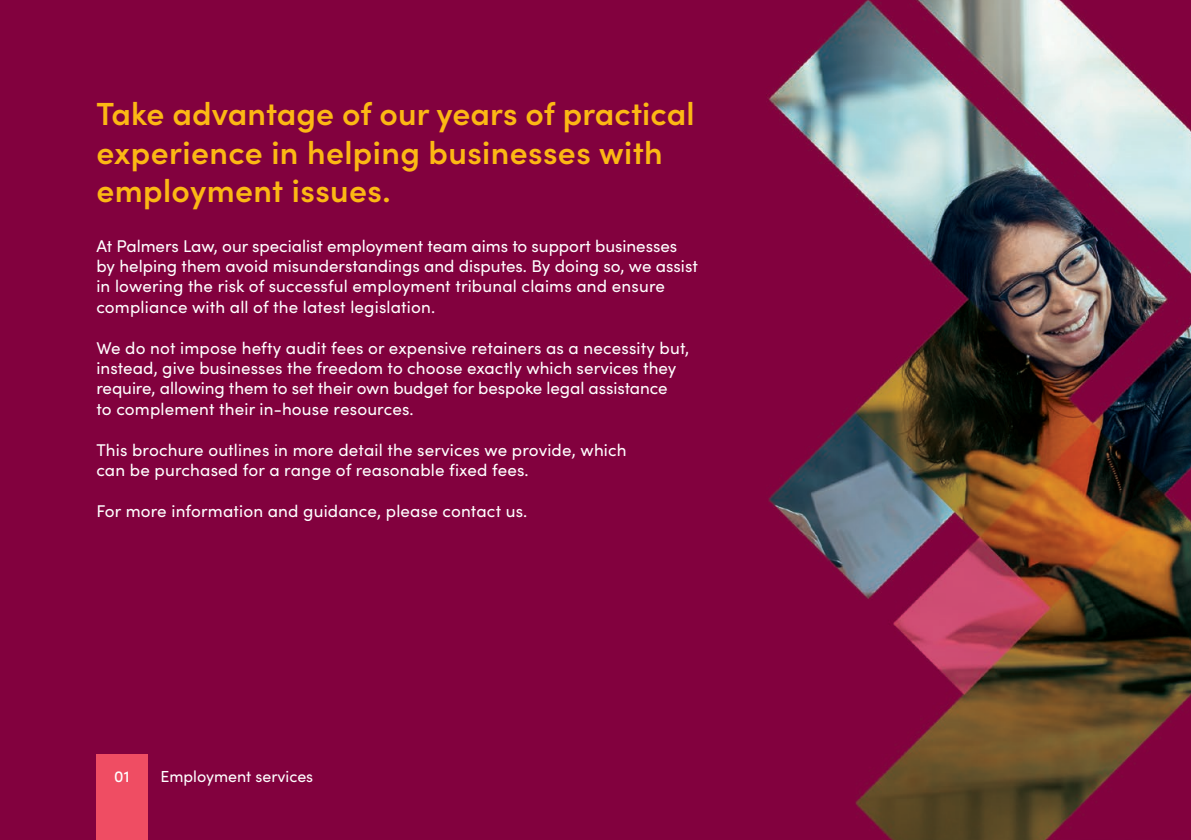
<style>
.page{position:relative;width:1191px;height:840px;background:#fff}
.page>*{position:absolute;margin:0;border:0;box-sizing:border-box;transform-origin:0 0}
.t1{font:600 32px/38.4px "Sofia Pro";letter-spacing:.01em;color:#fcb814}
.t2{font:17px/20.4px "Sofia Pro";letter-spacing:.005em;color:#fff}
.t3{font:16px "Sofia Pro";color:#fff}
.t4{font:500 16px "Sofia Pro";color:#fff}
</style>
<div class="page">
<img style="left:0;top:0;width:1191px;height:839px">
<div style="left:96px;top:754px;width:51px;height:85px;background:#ef4d63"></div>
<p class="t1" style="left:96px;top:92px;width:599px">Take advantage of our years of practical experience in helping businesses with employment issues.</p>
<p class="t2" style="left:96px;top:234px;width:603px">At Palmers Law, our specialist employment team aims to support businesses by helping them avoid misunderstandings and disputes. By doing so, we assist in lowering the risk of successful employment tribunal claims and ensure compliance with all of the latest legislation.</p>
<p class="t2" style="left:96px;top:336px;width:594px">We do not impose hefty audit fees or expensive retainers as a necessity but, instead, give businesses the freedom to choose exactly which services they require, allowing them to set their own budget for bespoke legal assistance<br>to complement their in-house resources.</p>
<p class="t2" style="left:96px;top:438px;width:532px">This brochure outlines in more detail the services we provide, which can be purchased for a range of reasonable fixed fees.</p>
<p class="t2" style="left:96px;top:499px;width:432px">For more information and guidance, please contact us.</p>
<p class="t4" style="left:114px;top:764px;width:17px">01</p>
<p class="t3" style="left:160px;top:764px;width:154px">Employment services</p>
</div>
